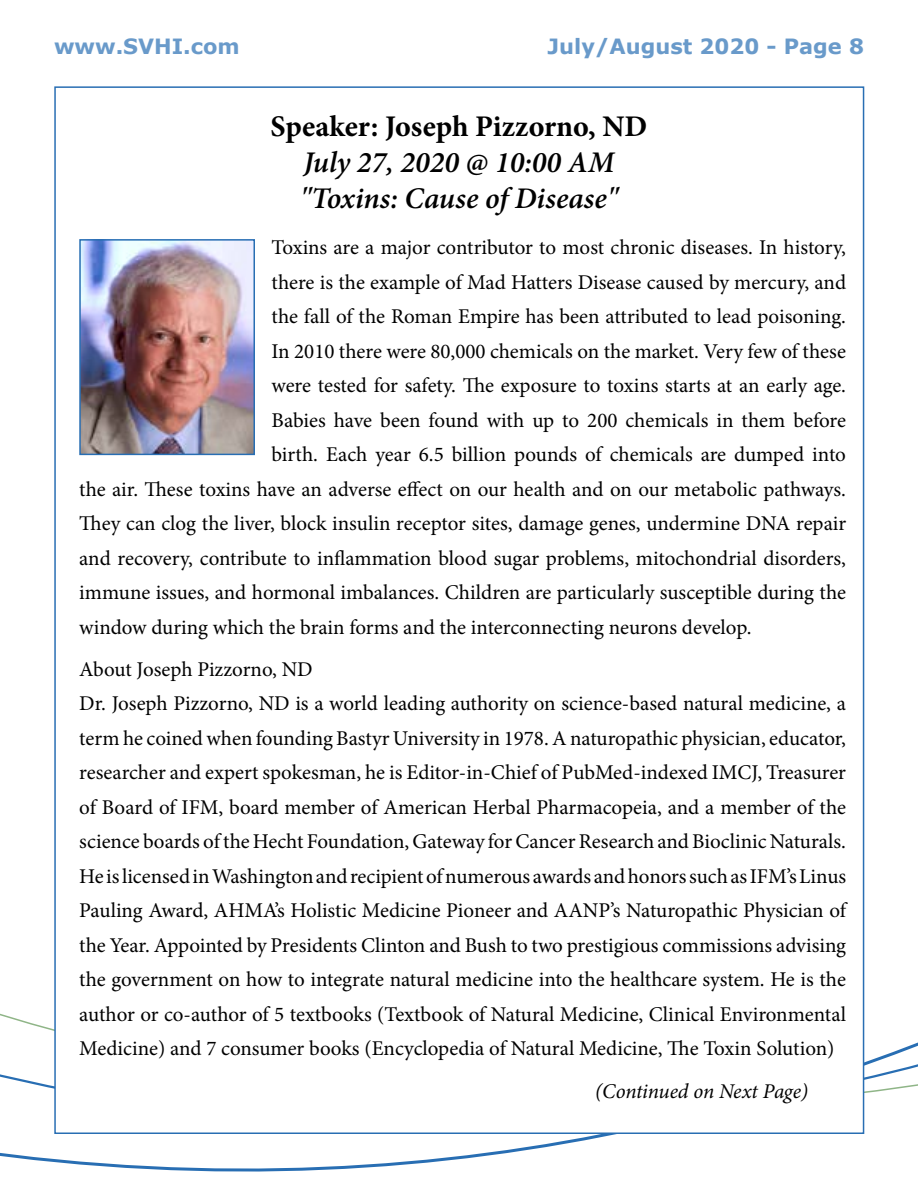
<style>
.page{position:relative;width:918px;height:1188px;background:#fff}
.page>*{position:absolute;margin:0;border:0;box-sizing:border-box;transform-origin:0 0}
.t1{font:italic 600 30px/36px "Minion Pro";color:#000}
.t2{font:700 30px "Minion Pro";color:#000}
.t3{font:21px/34.5px "Minion Pro";color:#000}
.t4{font:700 21px "Verdana";color:#699aca}
.t5{font:italic 21px "Minion Pro";letter-spacing:-.01em;color:#000}
</style>
<div class="page">
<svg style="left:0;top:734px;width:918px;height:438px"></svg>
<div style="left:54px;top:86px;width:810px;height:1048px;background:#fff;border:2px solid #286eb3"></div>
<img style="left:82px;top:242px;width:170px;height:210px">
<div style="left:79px;top:239px;width:176px;height:216px;border:2px solid #286eb3"></div>
<p class="t4" style="left:54px;top:31px;width:187px">www.SVHI.com</p>
<p class="t4" style="left:548px;top:31px;width:318px">July/August 2020 - Page 8</p>
<h1 class="t2" style="left:271px;top:105px;width:378px">Speaker: Joseph Pizzorno, ND</h1>
<h1 class="t1" style="left:300px;top:144px;width:320px">July 27, 2020 @ 10:00 AM "Toxins: Cause of Disease"</h1>
<p class="t3" style="left:272px;top:231px;width:576px">Toxins are a major contributor to most chronic diseases. In history,</p>
<p class="t3" style="left:272px;top:265px;width:576px">there is the example of Mad Hatters Disease caused by mercury, and</p>
<p class="t3" style="left:272px;top:300px;width:576px">the fall of the Roman Empire has been attributed to lead poisoning.</p>
<p class="t3" style="left:272px;top:334px;width:576px">In 2010 there were 80,000 chemicals on the market. Very few of these</p>
<p class="t3" style="left:272px;top:369px;width:576px">were tested for safety. The exposure to toxins starts at an early age.</p>
<p class="t3" style="left:272px;top:403px;width:576px">Babies have been found with up to 200 chemicals in them before</p>
<p class="t3" style="left:272px;top:438px;width:576px">birth. Each year 6.5 billion pounds of chemicals are dumped into</p>
<p class="t3" style="left:79px;top:472px;width:768px">the air. These toxins have an adverse effect on our health and on our metabolic pathways.</p>
<p class="t3" style="left:79px;top:507px;width:768px">They can clog the liver, block insulin receptor sites, damage genes, undermine DNA repair</p>
<p class="t3" style="left:79px;top:541px;width:768px">and recovery, contribute to inflammation blood sugar problems, mitochondrial disorders,</p>
<p class="t3" style="left:79px;top:576px;width:768px">immune issues, and hormonal imbalances. Children are particularly susceptible during the</p>
<p class="t3" style="left:79px;top:610px;width:674px">window during which the brain forms and the interconnecting neurons develop.</p>
<p class="t3" style="left:79px;top:652px;width:768px">About Joseph Pizzorno, ND<br>Dr. Joseph Pizzorno, ND is a world leading authority on science-based natural medicine, a term he coined when founding Bastyr University in 1978. A naturopathic physician, educator, researcher and expert spokesman, he is Editor-in-Chief of PubMed-indexed IMCJ, Treasurer of Board of IFM, board member of American Herbal Pharmacopeia, and a member of the science boards of the Hecht Foundation, Gateway for Cancer Research and Bioclinic Naturals.<br>He is licensed in Washington and recipient of numerous awards and honors such as IFM’s Linus Pauling Award, AHMA’s Holistic Medicine Pioneer and AANP’s Naturopathic Physician of the Year. Appointed by Presidents Clinton and Bush to two prestigious commissions advising the government on how to integrate natural medicine into the healthcare system. He is the author or co-author of 5 textbooks (Textbook of Natural Medicine, Clinical Environmental Medicine) and 7 consumer books (Encyclopedia of Natural Medicine, The Toxin Solution)</p>
<p class="t5" style="left:595px;top:1077px;width:215px">(Continued on Next Page)</p>
</div>
